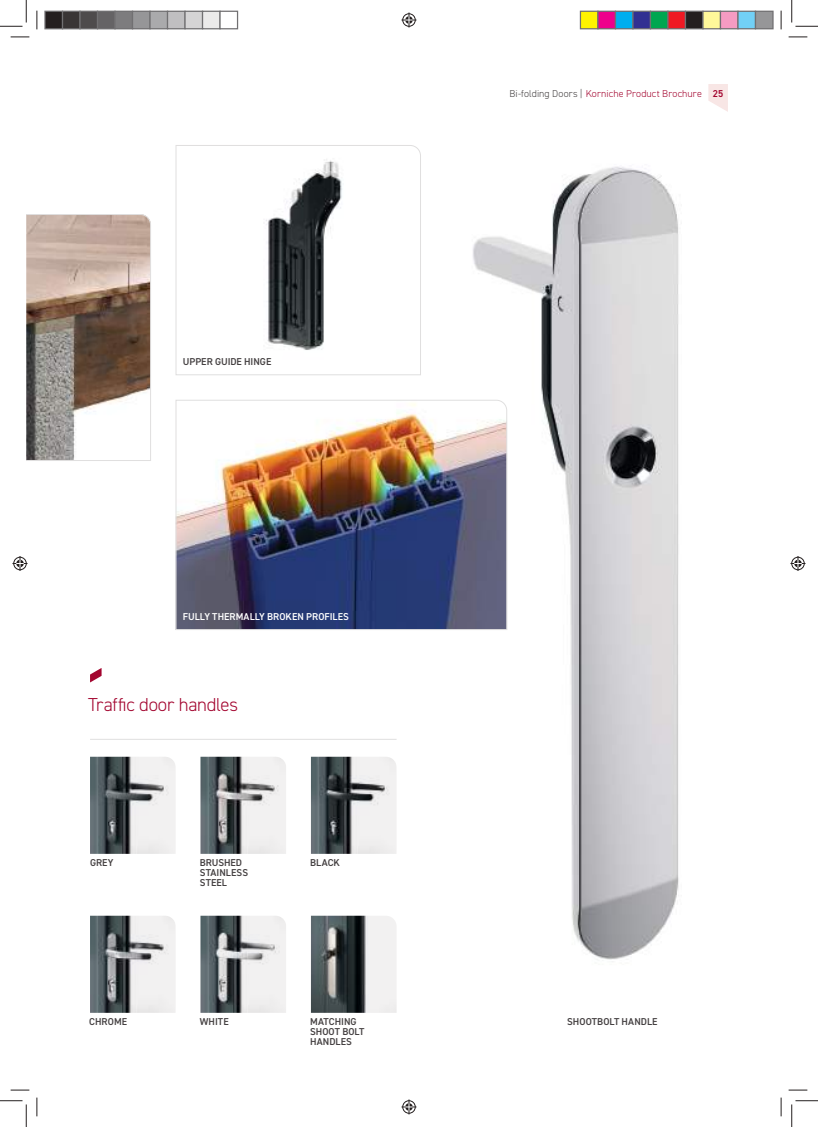
<style>
.page{position:relative;width:818px;height:1127px;background:#fff}
.page>*{position:absolute;margin:0;border:0;box-sizing:border-box;transform-origin:0 0}
.t1{font:300 18.75px "DIN2014";letter-spacing:-.015em;color:#a3052f}
.t2{font:600 10px/10px "DIN2014";letter-spacing:.005em;color:#444041}
.t3{font:300 10px "DIN2014";letter-spacing:.015em;color:#a3052f}
.t4{font:600 10px "DIN2014";letter-spacing:.005em;color:#fff}
.s1{color:#444041}
.s2{font-weight:600}
</style>
<div class="page">
<img style="left:111px;top:166px;width:568px;height:847px">
<svg style="left:708px;top:84px;width:20px;height:28px"></svg>
<svg style="left:90px;top:668px;width:12px;height:14px"></svg>
<svg style="left:175px;top:145px;width:246px;height:230px"></svg>
<img style="left:175px;top:399px;width:332px;height:231px">
<svg style="left:26px;top:214px;width:125px;height:247px;background:#a6968c"></svg>
<img style="left:90px;top:756px;width:85px;height:97px">
<img style="left:200px;top:756px;width:85px;height:97px">
<img style="left:311px;top:756px;width:85px;height:97px">
<img style="left:90px;top:915px;width:85px;height:97px">
<img style="left:200px;top:915px;width:85px;height:97px">
<img style="left:311px;top:915px;width:86px;height:97px">
<hr style="left:90px;top:738px;width:307px;height:1px;background:#e0dfdf">
<svg style="left:11px;top:36px;width:18px;height:2px"></svg>
<svg style="left:788px;top:36px;width:19px;height:2px"></svg>
<svg style="left:11px;top:1089px;width:18px;height:1px"></svg>
<svg style="left:788px;top:1089px;width:19px;height:1px"></svg>
<svg style="left:36px;top:11px;width:2px;height:18px"></svg>
<svg style="left:36px;top:1097px;width:2px;height:18px"></svg>
<svg style="left:780px;top:11px;width:2px;height:18px"></svg>
<svg style="left:780px;top:1097px;width:2px;height:18px"></svg>
<svg style="left:0;top:0;width:27px;height:27px"></svg>
<svg style="left:0;top:1100px;width:27px;height:26px"></svg>
<svg style="left:791px;top:0;width:27px;height:27px"></svg>
<svg style="left:791px;top:1100px;width:27px;height:26px"></svg>
<svg style="left:401px;top:13px;width:15px;height:15px"></svg>
<svg style="left:401px;top:1099px;width:15px;height:15px"></svg>
<svg style="left:13px;top:556px;width:15px;height:15px"></svg>
<svg style="left:790px;top:556px;width:15px;height:15px"></svg>
<div style="left:45px;top:11px;width:18px;height:18px;background:#241f1f"></div>
<div style="left:44px;top:11px;width:19px;height:18px;border:1px solid #717072"></div>
<div style="left:63px;top:11px;width:17px;height:18px;background:#393535"></div>
<div style="left:62px;top:11px;width:19px;height:18px;border:1px solid #717072"></div>
<div style="left:80px;top:11px;width:18px;height:18px;background:#4e4b4c"></div>
<div style="left:79px;top:11px;width:19px;height:18px;border:1px solid #717072"></div>
<div style="left:98px;top:11px;width:17px;height:18px;background:#656365"></div>
<div style="left:97px;top:11px;width:19px;height:18px;border:1px solid #717072"></div>
<div style="left:115px;top:11px;width:18px;height:18px;background:#7d7c7e"></div>
<div style="left:114px;top:11px;width:19px;height:18px;border:1px solid #717072"></div>
<div style="left:133px;top:11px;width:17px;height:18px;background:#969698"></div>
<div style="left:132px;top:11px;width:19px;height:18px;border:1px solid #717072"></div>
<div style="left:150px;top:11px;width:18px;height:18px;background:#aaaaac"></div>
<div style="left:149px;top:11px;width:19px;height:18px;border:1px solid #717072"></div>
<div style="left:168px;top:11px;width:17px;height:18px;background:#c0bfc1"></div>
<div style="left:167px;top:11px;width:19px;height:18px;border:1px solid #717072"></div>
<div style="left:185px;top:11px;width:18px;height:18px;background:#d5d4d5"></div>
<div style="left:184px;top:11px;width:19px;height:18px;border:1px solid #717072"></div>
<div style="left:203px;top:11px;width:17px;height:18px;background:#ebeaea"></div>
<div style="left:202px;top:11px;width:19px;height:18px;border:1px solid #717072"></div>
<div style="left:219px;top:11px;width:19px;height:18px;border:1px solid #717072"></div>
<div style="left:580px;top:11px;width:18px;height:18px;background:#fff300"></div>
<div style="left:580px;top:11px;width:18px;height:18px;border:1px solid #717072"></div>
<div style="left:598px;top:11px;width:17px;height:18px;background:#ee008c"></div>
<div style="left:597px;top:11px;width:19px;height:18px;border:1px solid #717072"></div>
<div style="left:615px;top:11px;width:18px;height:18px;background:#00aeef"></div>
<div style="left:615px;top:11px;width:18px;height:18px;border:1px solid #717072"></div>
<div style="left:633px;top:11px;width:17px;height:18px;background:#313092"></div>
<div style="left:632px;top:11px;width:19px;height:18px;border:1px solid #717072"></div>
<div style="left:650px;top:11px;width:18px;height:18px;background:#00a650"></div>
<div style="left:650px;top:11px;width:18px;height:18px;border:1px solid #717072"></div>
<div style="left:668px;top:11px;width:17px;height:18px;background:#ef1923"></div>
<div style="left:667px;top:11px;width:19px;height:18px;border:1px solid #717072"></div>
<div style="left:685px;top:11px;width:18px;height:18px;background:#241f1f"></div>
<div style="left:685px;top:11px;width:18px;height:18px;border:1px solid #717072"></div>
<div style="left:703px;top:11px;width:17px;height:18px;background:#fff89a"></div>
<div style="left:702px;top:11px;width:19px;height:18px;border:1px solid #717072"></div>
<div style="left:720px;top:11px;width:18px;height:18px;background:#f69bc2"></div>
<div style="left:720px;top:11px;width:18px;height:18px;border:1px solid #717072"></div>
<div style="left:738px;top:11px;width:17px;height:18px;background:#72d0f6"></div>
<div style="left:737px;top:11px;width:19px;height:18px;border:1px solid #717072"></div>
<div style="left:755px;top:11px;width:18px;height:18px;background:#969698"></div>
<div style="left:755px;top:11px;width:18px;height:18px;border:1px solid #717072"></div>
<p class="t2" style="left:183px;top:357px;width:90px">UPPER GUIDE HINGE</p>
<p class="t4" style="left:183px;top:610px;width:168px">FULLY THERMALLY BROKEN PROFILES</p>
<h1 class="t1" style="left:88px;top:692px;width:151px">Traffic door handles</h1>
<p class="t2" style="left:90px;top:857px;width:25px">GREY</p>
<p class="t2" style="left:200px;top:857px;width:50px">BRUSHED<br>STAINLESS<br>STEEL</p>
<p class="t2" style="left:310px;top:857px;width:31px">BLACK</p>
<p class="t2" style="left:89px;top:1016px;width:39px">CHROME</p>
<p class="t2" style="left:200px;top:1016px;width:30px">WHITE</p>
<p class="t2" style="left:310px;top:1016px;width:56px">MATCHING<br>SHOOT BOLT<br>HANDLES</p>
<p class="t3" style="left:510px;top:87px;width:215px"><span class="s1">Bi-folding Doors |</span> Korniche Product Brochure <span class="s2">25</span></p>
<p class="t2" style="left:567px;top:1016px;width:92px">SHOOTBOLT HANDLE</p>
</div>
